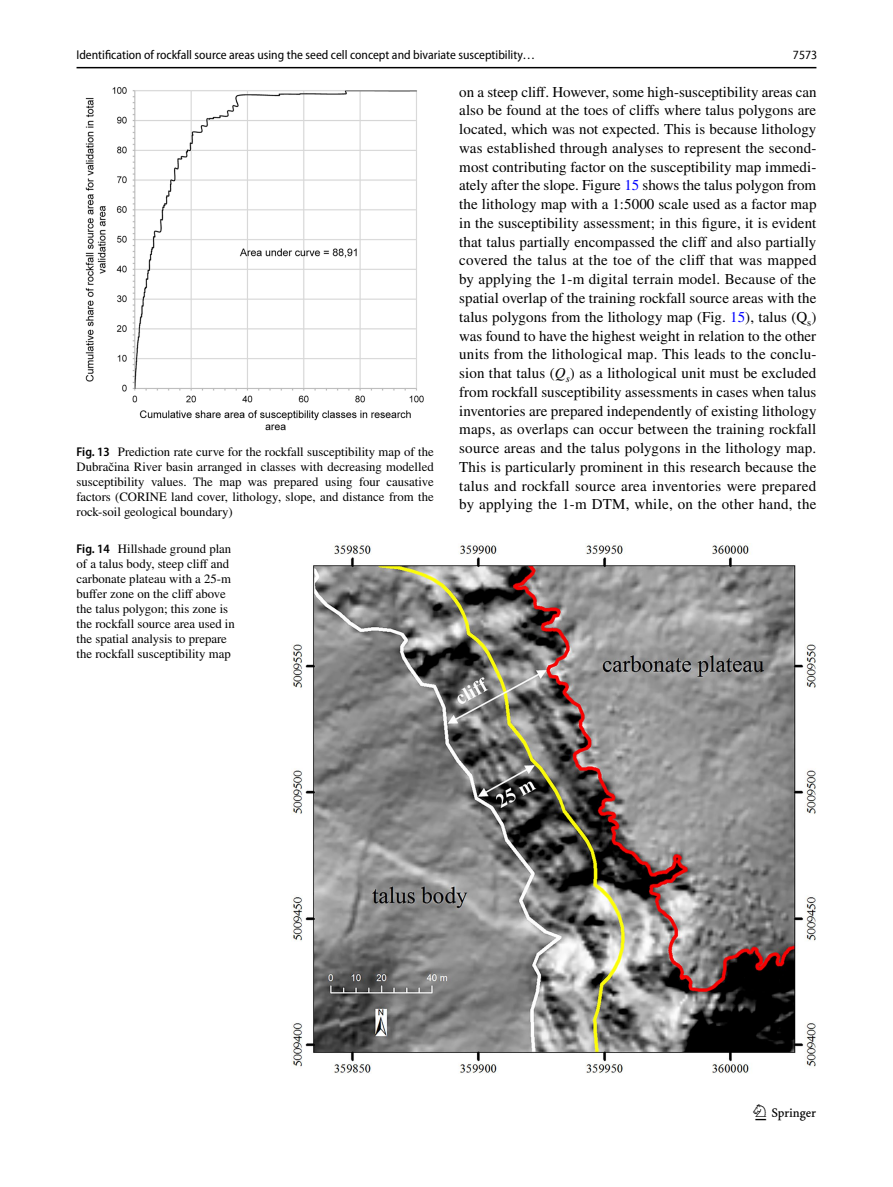
<style>
.page{position:relative;width:893px;height:1187px;background:#fff}
.page>*{position:absolute;margin:0;border:0;box-sizing:border-box;transform-origin:0 0}
.t1{font:22.5px "Springnew Regular 3";color:#000}
.t2{font:15px/18.8px "STIX";letter-spacing:.015em;color:#000;text-align:justify}
.t3{font:12.75px/15px "STIX";color:#000;text-align:justify}
.t4{font:12.75px "Myriad Pro Semi Cn 3";color:#000}
.t5{font:semi-condensed 12.75px "Myriad Pro Unic";color:#000}
.s1{font-family:"Myriad Pro";font-weight:600;font-stretch:semi-condensed}
.s2{color:#00f}
.s3{font-style:italic}
</style>
<div class="page">
<hr style="left:77px;top:67px;width:739px;height:1px;background:#000">
<img style="left:85px;top:87px;width:339px;height:343px">
<img style="left:291px;top:543px;width:525px;height:530px">
<p class="t4" style="left:77px;top:48px;width:460px">Identification of rockfall source areas using the seed cell concept and bivariate susceptibility…</p>
<p class="t5" style="left:793px;top:50px;width:26px">7573</p>
<p class="t3" style="left:77px;top:445px;width:359px"><span class="s1">Fig. 13</span> Prediction rate curve for the rockfall susceptibility map of the Dubračina River basin arranged in classes with decreasing modelled susceptibility values. The map was prepared using four causative factors (CORINE land cover, lithology, slope, and distance from the rock-soil geological boundary)</p>
<p class="t3" style="left:77px;top:542px;width:160px;text-align:left"><span class="s1">Fig. 14</span> Hillshade ground plan of a talus body, steep cliff and carbonate plateau with a 25-m buffer zone on the cliff above the talus polygon; this zone is the rockfall source area used in the spatial analysis to prepare the rockfall susceptibility map</p>
<p class="t2" style="left:459px;top:83px;width:359px">on a steep cliff. However, some high-susceptibility areas can also be found at the toes of cliffs where talus polygons are located, which was not expected. This is because lithology was established through analyses to represent the second&shy;most contributing factor on the susceptibility map immedi&shy;ately after the slope. Figure <span class="s2">15</span> shows the talus polygon from the lithology map with a 1:5000 scale used as a factor map in the susceptibility assessment; in this figure, it is evident that talus partially encompassed the cliff and also partially covered the talus at the toe of the cliff that was mapped by applying the 1-m digital terrain model. Because of the spatial overlap of the training rockfall source areas with the talus polygons from the lithology map (Fig. <span class="s2">15</span>), talus (Q<sub>s</sub>) was found to have the highest weight in relation to the other units from the lithological map. This leads to the conclu&shy;sion that talus (<span class="s3">Q</span><sub>s</sub>) as a lithological unit must be excluded from rockfall susceptibility assessments in cases when talus inventories are prepared independently of existing lithology maps, as overlaps can occur between the training rockfall source areas and the talus polygons in the lithology map.<br>This is particularly prominent in this research because the talus and rockfall source area inventories were prepared by applying the 1-m DTM, while, on the other hand, the</p>
<h1 class="t1" style="left:755px;top:1104px;width:62px">1 3</h1>
</div>
